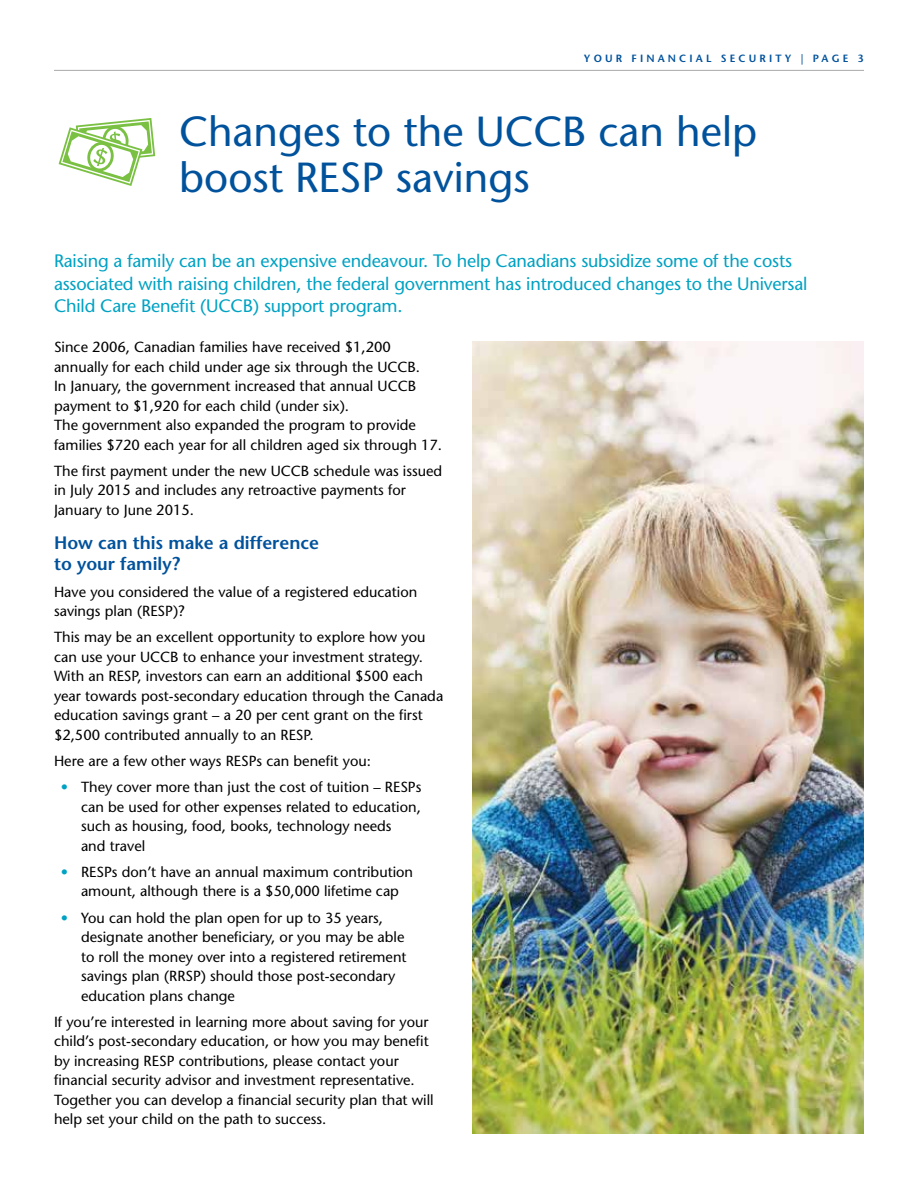
<style>
.page{position:relative;width:918px;height:1188px;background:#fff}
.page>*{position:absolute;margin:0;border:0;box-sizing:border-box;transform-origin:0 0}
.t1{font:500 42px/46.5px "Stone Sans Std";color:#00529c}
.t2{font:500 18px/22.5px "Stone Sans Std";letter-spacing:-.01em;color:#00a2c3}
.t3{font:600 18px/21px "Stone Sans Std";color:#00529c}
.t4{font:500 14.7px/19.5px "Stone Sans Std";color:#000}
.t5{font:600 10.5px "Stone Sans Std";letter-spacing:.3em;color:#00529c}
.s1{color:#00a2c3}
</style>
<div class="page">
<hr style="left:54px;top:70px;width:810px;height:1px;background:#a7a9ac">
<svg style="left:59px;top:118px;width:96px;height:68px"></svg>
<img style="left:473px;top:341px;width:391px;height:793px">
<p class="t5" style="left:584px;top:52px;width:282px">YOUR FINANCIAL SECURITY | PAGE 3</p>
<h1 class="t1" style="left:179px;top:108px;width:579px">Changes to the UCCB can help boost RESP savings</h1>
<p class="t2" style="left:54px;top:250px;width:755px">Raising a family can be an expensive endeavour. To help Canadians subsidize some of the costs associated with raising children, the federal government has introduced changes to the Universal<br>Child Care Benefit (UCCB) support program.</p>
<p class="t4" style="left:54px;top:337px;width:390px">Since 2006, Canadian families have received $1,200 annually for each child under age six through the UCCB.<br>In January, the government increased that annual UCCB payment to $1,920 for each child (under six).<br>The government also expanded the program to provide families $720 each year for all children aged six through 17.</p>
<p class="t4" style="left:54px;top:461px;width:390px">The first payment under the new UCCB schedule was issued in July 2015 and includes any retroactive payments for<br>January to June 2015.</p>
<p class="t3" style="left:54px;top:532px;width:266px">How can this make a difference to your family?</p>
<p class="t4" style="left:54px;top:582px;width:365px">Have you considered the value of a registered education savings plan (RESP)?</p>
<p class="t4" style="left:54px;top:627px;width:391px">This may be an excellent opportunity to explore how you can use your UCCB to enhance your investment strategy.<br>With an RESP, investors can earn an additional $500 each year towards post-secondary education through the Canada education savings grant – a 20 per cent grant on the first $2,500 contributed annually to an RESP.</p>
<p class="t4" style="left:54px;top:751px;width:318px">Here are a few other ways RESPs can benefit you:</p>
<p class="t4" style="left:81px;top:777px;width:342px;text-indent:-20px"><span class="s1">•</span> They cover more than just the cost of tuition – RESPs can be used for other expenses related to education, such as housing, food, books, technology needs<br>and travel</p>
<p class="t4" style="left:61px;top:862px;width:354px;text-align:center"><span class="s1">•</span> RESPs don’t have an annual maximum contribution amount, although there is a $50,000 lifetime cap</p>
<p class="t4" style="left:81px;top:908px;width:327px;text-indent:-20px"><span class="s1">•</span> You can hold the plan open for up to 35 years, designate another beneficiary, or you may be able to roll the money over into a registered retirement savings plan (RRSP) should those post-secondary education plans change</p>
<p class="t4" style="left:54px;top:1012px;width:381px">If you’re interested in learning more about saving for your child’s post-secondary education, or how you may benefit by increasing RESP contributions, please contact your financial security advisor and investment representative.<br>Together you can develop a financial security plan that will help set your child on the path to success.</p>
</div>
